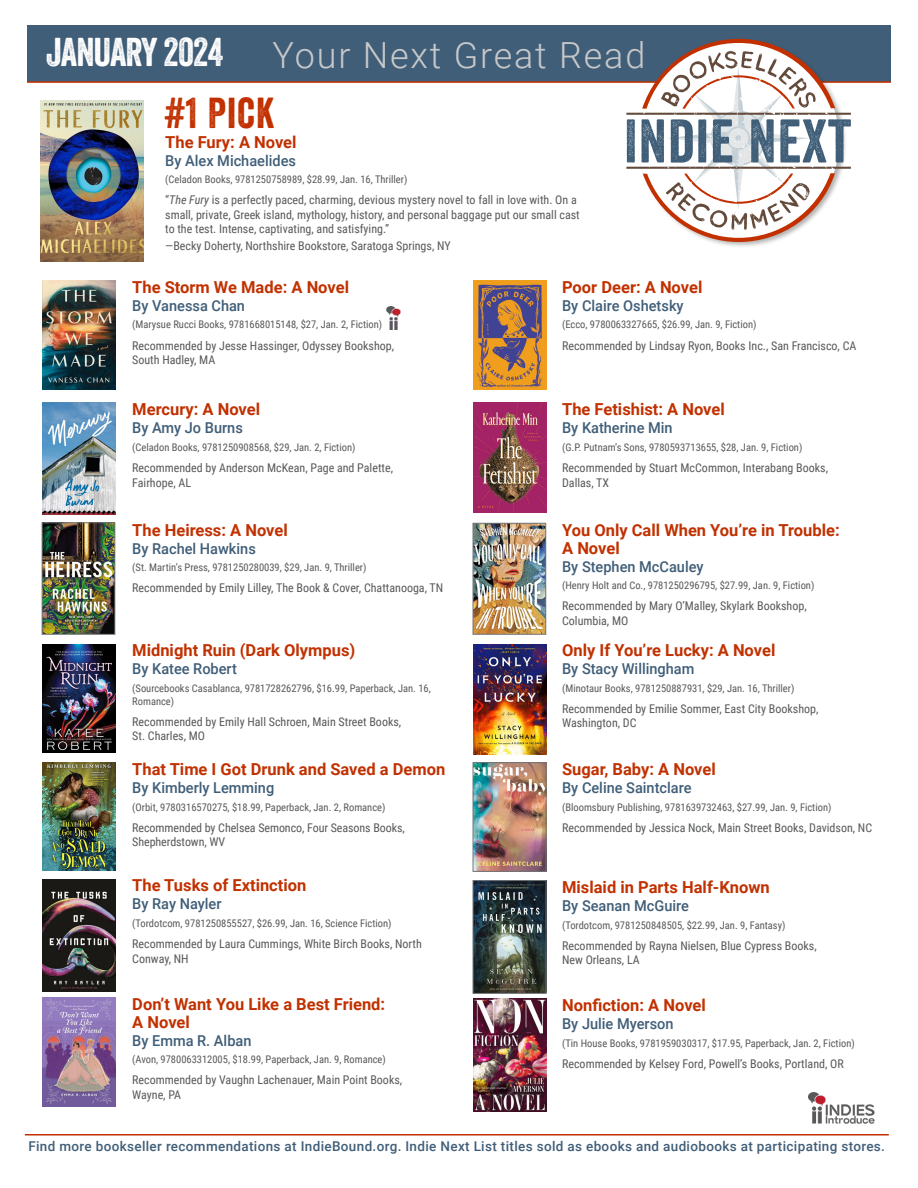
<style>
.page{position:relative;width:918px;height:1188px;background:#fff}
.page>*{position:absolute;margin:0;border:0;box-sizing:border-box;transform-origin:0 0}
.t1{font:42px "Veneer";color:#c23000}
.t2{font:39px "Veneer";letter-spacing:-.025em;color:#fff}
.t3{font:300 36px "Roboto";letter-spacing:.05em;color:#c7c8ca}
.INL_Book_Title{font:700 16.5px/18px "Roboto";color:#c13100}
.INL_Book_Author{font:500 15px "Roboto";color:#405e78}
.t4{font:500 13.5px "Roboto";letter-spacing:.025em;color:#405e78}
.INL_Blurb_Text{font:12px/14.4px "Roboto Condensed";color:#57585a}
.INL_Blurb_Author{font:12px "Roboto Condensed";color:#57585a}
.INL_Publisher_ISBN{font:10.5px/12.6px "Roboto Condensed";color:#57585a}
.s1{font-style:italic}
</style>
<div class="page">
<img style="left:42px;top:281px;width:73px;height:109px">
<img style="left:42px;top:403px;width:73px;height:111px">
<img style="left:44px;top:525px;width:69px;height:107px">
<div style="left:42px;top:523px;width:73px;height:111px;border:1px solid #727477"></div>
<img style="left:42px;top:644px;width:73px;height:109px">
<img style="left:42px;top:763px;width:73px;height:107px">
<img style="left:42px;top:879px;width:73px;height:112px">
<img style="left:42px;top:997px;width:73px;height:110px">
<img style="left:473px;top:281px;width:73px;height:109px">
<img style="left:473px;top:403px;width:73px;height:110px">
<img style="left:475px;top:525px;width:69px;height:107px">
<div style="left:473px;top:523px;width:73px;height:111px;border:1px solid #727477"></div>
<img style="left:473px;top:644px;width:73px;height:111px">
<img style="left:475px;top:764px;width:69px;height:106px">
<div style="left:473px;top:762px;width:73px;height:110px;border:1px solid #727477"></div>
<img style="left:475px;top:882px;width:69px;height:110px">
<div style="left:473px;top:880px;width:73px;height:114px;border:1px solid #727477"></div>
<img style="left:473px;top:999px;width:73px;height:112px">
<div style="left:27px;top:25px;width:864px;height:57px;background:#405e78"></div>
<hr style="left:27px;top:81px;width:864px;height:2px;background:#c23000">
<div style="left:637px;top:39px;width:210px;height:210px;background:#231f20;opacity:.35"></div>
<svg style="left:626px;top:39px;width:225px;height:203px"></svg>
<img style="left:41px;top:100px;width:103px;height:161px">
<hr style="left:25px;top:1134px;width:864px;height:2px;background:#c23000">
<img style="left:809px;top:1093px;width:66px;height:31px">
<img style="left:387px;top:307px;width:13px;height:22px">
<p class="t2" style="left:46px;top:29px;width:179px">JANUARY 2024</p>
<p class="t1" style="left:165px;top:88px;width:110px">#1 Pick</p>
<p class="t3" style="left:273px;top:29px;width:374px">Your Next Great Read</p>
<p class="INL_Book_Title" style="left:165px;top:132px;width:133px">The Fury: A Novel</p>
<p class="INL_Book_Author" style="left:165px;top:150px;width:132px">By Alex Michaelides</p>
<p class="INL_Publisher_ISBN" style="left:165px;top:173px;width:244px">(Celadon Books, 9781250758989, $28.99, Jan. 16, Thriller)</p>
<p class="INL_Blurb_Text" style="left:165px;top:193px;width:416px">“<span class="s1">The Fury</span> is a perfectly paced, charming, devious mystery novel to fall in love with. On a small, private, Greek island, mythology, history, and personal baggage put our small cast to the test. Intense, captivating, and satisfying.”</p>
<p class="INL_Blurb_Author" style="left:165px;top:238px;width:287px">—Becky Doherty, Northshire Bookstore, Saratoga Springs, NY</p>
<p class="INL_Book_Title" style="left:132px;top:277px;width:218px">The Storm We Made: A Novel</p>
<p class="INL_Book_Author" style="left:132px;top:295px;width:114px">By Vanessa Chan</p>
<p class="INL_Publisher_ISBN" style="left:132px;top:318px;width:251px">(Marysue Rucci Books, 9781668015148, $27, Jan. 2, Fiction)</p>
<p class="INL_Blurb_Text" style="left:132px;top:338px;width:263px">Recommended by Jesse Hassinger, Odyssey Bookshop,<br>South Hadley, MA</p>
<p class="INL_Book_Title" style="left:132px;top:400px;width:129px">Mercury: A Novel</p>
<p class="INL_Book_Author" style="left:132px;top:418px;width:112px">By Amy Jo Burns</p>
<p class="INL_Publisher_ISBN" style="left:132px;top:441px;width:225px">(Celadon Books, 9781250908568, $29, Jan. 2, Fiction)</p>
<p class="INL_Blurb_Text" style="left:132px;top:460px;width:262px">Recommended by Anderson McKean, Page and Palette,<br>Fairhope, AL</p>
<p class="INL_Book_Title" style="left:132px;top:520px;width:157px">The Heiress: A Novel</p>
<p class="INL_Book_Author" style="left:132px;top:538px;width:125px">By Rachel Hawkins</p>
<p class="INL_Publisher_ISBN" style="left:132px;top:561px;width:236px">(St. Martin’s Press, 9781250280039, $29, Jan. 9, Thriller)</p>
<p class="INL_Blurb_Text" style="left:132px;top:581px;width:312px">Recommended by Emily Lilley, The Book &amp; Cover, Chattanooga, TN</p>
<p class="INL_Book_Title" style="left:132px;top:641px;width:225px">Midnight Ruin (Dark Olympus)</p>
<p class="INL_Book_Author" style="left:132px;top:658px;width:106px">By Katee Robert</p>
<p class="INL_Publisher_ISBN" style="left:132px;top:682px;width:300px">(Sourcebooks Casablanca, 9781728262796, $16.99, Paperback, Jan. 16,<br>Romance)</p>
<p class="INL_Blurb_Text" style="left:132px;top:714px;width:270px">Recommended by Emily Hall Schroen, Main Street Books,<br>St. Charles, MO</p>
<p class="INL_Book_Title" style="left:132px;top:759px;width:314px">That Time I Got Drunk and Saved a Demon</p>
<p class="INL_Book_Author" style="left:132px;top:777px;width:144px">By Kimberly Lemming</p>
<p class="INL_Publisher_ISBN" style="left:132px;top:800px;width:255px">(Orbit, 9780316570275, $18.99, Paperback, Jan. 2, Romance)</p>
<p class="INL_Blurb_Text" style="left:132px;top:820px;width:274px">Recommended by Chelsea Semonco, Four Seasons Books,<br>Shepherdstown, WV</p>
<p class="INL_Book_Title" style="left:132px;top:876px;width:176px">The Tusks of Extinction</p>
<p class="INL_Book_Author" style="left:132px;top:894px;width:91px">By Ray Nayler</p>
<p class="INL_Publisher_ISBN" style="left:132px;top:917px;width:261px">(Tordotcom, 9781250855527, $26.99, Jan. 16, Science Fiction)</p>
<p class="INL_Blurb_Text" style="left:132px;top:936px;width:291px">Recommended by Laura Cummings, White Birch Books, North<br>Conway, NH</p>
<p class="INL_Book_Title" style="left:132px;top:994px;width:254px">Don’t Want You Like a Best Friend:<br>A Novel</p>
<p class="INL_Book_Author" style="left:132px;top:1030px;width:121px">By Emma R. Alban</p>
<p class="INL_Publisher_ISBN" style="left:132px;top:1053px;width:255px">(Avon, 9780063312005, $18.99, Paperback, Jan. 9, Romance)</p>
<p class="INL_Blurb_Text" style="left:132px;top:1072px;width:271px">Recommended by Vaughn Lachenauer, Main Point Books,<br>Wayne, PA</p>
<p class="INL_Book_Title" style="left:562px;top:277px;width:142px">Poor Deer: A Novel</p>
<p class="INL_Book_Author" style="left:562px;top:295px;width:123px">By Claire Oshetsky</p>
<p class="INL_Publisher_ISBN" style="left:562px;top:318px;width:196px">(Ecco, 9780063327665, $26.99, Jan. 9, Fiction)</p>
<p class="INL_Blurb_Text" style="left:562px;top:338px;width:296px">Recommended by Lindsay Ryon, Books Inc., San Francisco, CA</p>
<p class="INL_Book_Title" style="left:562px;top:400px;width:164px">The Fetishist: A Novel</p>
<p class="INL_Book_Author" style="left:562px;top:418px;width:112px">By Katherine Min</p>
<p class="INL_Publisher_ISBN" style="left:562px;top:441px;width:242px">(G.P. Putnam’s Sons, 9780593713655, $28, Jan. 9, Fiction)</p>
<p class="INL_Blurb_Text" style="left:562px;top:460px;width:267px">Recommended by Stuart McCommon, Interabang Books,<br>Dallas, TX</p>
<p class="INL_Book_Title" style="left:562px;top:520px;width:279px">You Only Call When You’re in Trouble:<br>A Novel</p>
<p class="INL_Book_Author" style="left:562px;top:556px;width:143px">By Stephen McCauley</p>
<p class="INL_Publisher_ISBN" style="left:562px;top:579px;width:254px">(Henry Holt and Co., 9781250296795, $27.99, Jan. 9, Fiction)</p>
<p class="INL_Blurb_Text" style="left:562px;top:599px;width:246px">Recommended by Mary O’Malley, Skylark Bookshop,<br>Columbia, MO</p>
<p class="INL_Book_Title" style="left:562px;top:641px;width:215px">Only If You’re Lucky: A Novel</p>
<p class="INL_Book_Author" style="left:562px;top:658px;width:134px">By Stacy Willingham</p>
<p class="INL_Publisher_ISBN" style="left:562px;top:682px;width:234px">(Minotaur Books, 9781250887931, $29, Jan. 16, Thriller)</p>
<p class="INL_Blurb_Text" style="left:562px;top:701px;width:258px">Recommended by Emilie Sommer, East City Bookshop,<br>Washington, DC</p>
<p class="INL_Book_Title" style="left:562px;top:759px;width:155px">Sugar, Baby: A Novel</p>
<p class="INL_Book_Author" style="left:562px;top:777px;width:131px">By Celine Saintclare</p>
<p class="INL_Publisher_ISBN" style="left:562px;top:800px;width:271px">(Bloomsbury Publishing, 9781639732463, $27.99, Jan. 9, Fiction)</p>
<p class="INL_Blurb_Text" style="left:562px;top:820px;width:312px">Recommended by Jessica Nock, Main Street Books, Davidson, NC</p>
<p class="INL_Book_Title" style="left:562px;top:877px;width:209px">Mislaid in Parts Half-Known</p>
<p class="INL_Book_Author" style="left:562px;top:895px;width:128px">By Seanan McGuire</p>
<p class="INL_Publisher_ISBN" style="left:562px;top:918px;width:225px">(Tordotcom, 9781250848505, $22.99, Jan. 9, Fantasy)</p>
<p class="INL_Blurb_Text" style="left:562px;top:938px;width:256px">Recommended by Rayna Nielsen, Blue Cypress Books,<br>New Orleans, LA</p>
<p class="INL_Book_Title" style="left:562px;top:996px;width:145px">Nonfiction: A Novel</p>
<p class="INL_Book_Author" style="left:562px;top:1013px;width:113px">By Julie Myerson</p>
<p class="INL_Publisher_ISBN" style="left:562px;top:1036px;width:294px">(Tin House Books, 9781959030317, $17.95, Paperback, Jan. 2, Fiction)</p>
<p class="INL_Blurb_Text" style="left:562px;top:1056px;width:283px">Recommended by Kelsey Ford, Powell’s Books, Portland, OR</p>
<p class="t4" style="left:28px;top:1137px;width:858px">Find more bookseller recommendations at IndieBound.org. Indie Next List titles sold as ebooks and audiobooks at participating stores.</p>
</div>
